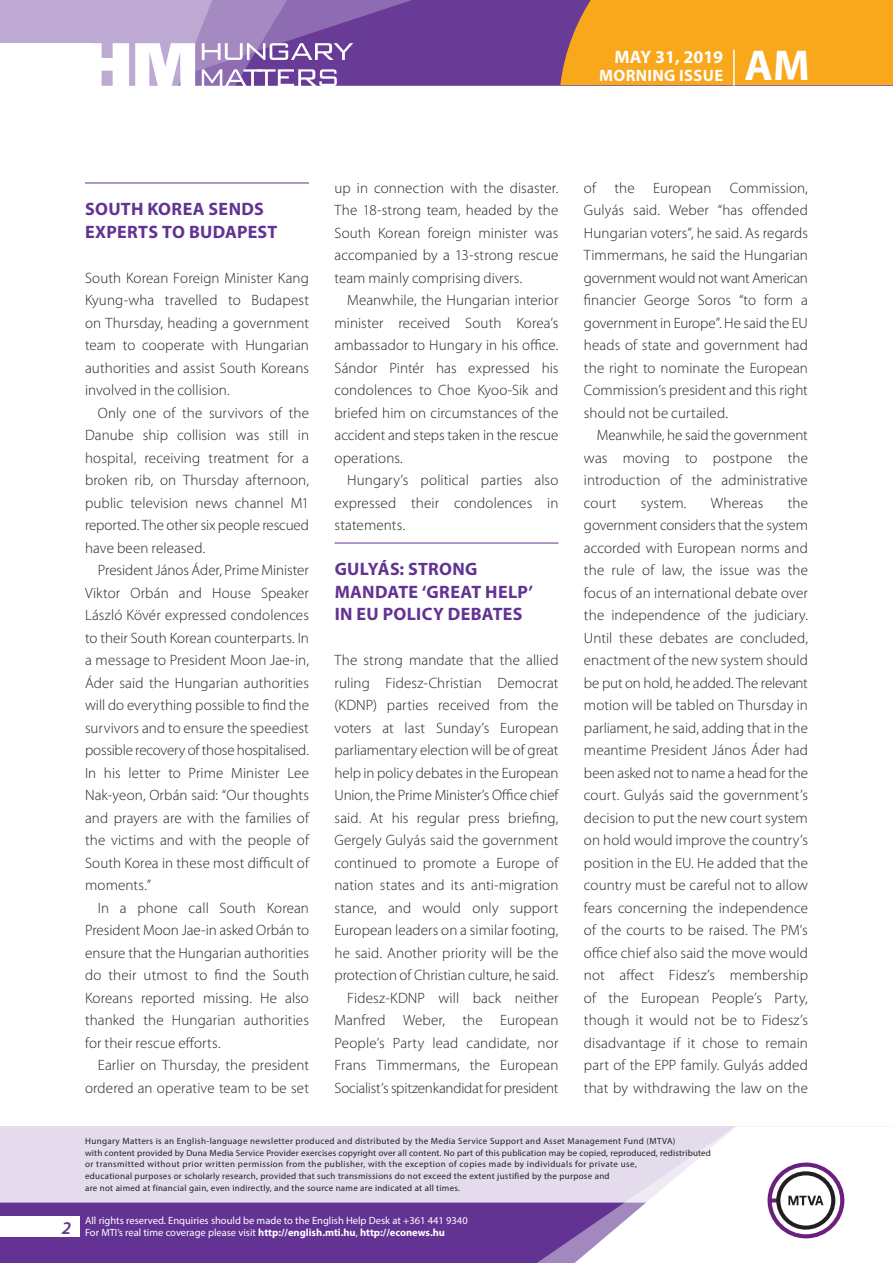
<style>
.page{position:relative;width:893px;height:1263px;background:#fff}
.page>*{position:absolute;margin:0;border:0;box-sizing:border-box;transform-origin:0 0}
.t1{font:700 43.35px "Myriad Pro";color:#fff}
.t2{font:700 18px/22.5px "Myriad Pro";letter-spacing:.015em;color:#623393}
.t3{font:700 18px "Myriad Pro";color:#fff}
.t4{font:italic 600 18px "Myriad Pro";color:#623393}
.t5{font:700 16.5px "Myriad Pro";letter-spacing:.02em;color:#fff}
.t6{font:300 15px/22.5px "Myriad Pro";letter-spacing:.005em;color:#231f20;text-align:justify}
.t7{font:10.5px/12px "Myriad Pro";color:#fff}
.t8{font:9px/12px "Myriad Pro";letter-spacing:.03em;color:#231f20}
.s1{font-weight:700}
</style>
<div class="page">
<div style="left:0;top:1126px;width:893px;height:137px;background:#e4dcec"></div>
<div style="left:0;top:1202px;width:506px;height:61px;background:#623393"></div>
<svg style="left:506px;top:1202px;width:69px;height:61px;background:#6b3e99"></svg>
<svg style="left:575px;top:1126px;width:318px;height:137px"></svg>
<div style="left:0;top:1216px;width:79px;height:20px;background:#fff"></div>
<div style="left:0;top:0;width:893px;height:85px;background:#683b97"></div>
<div style="left:560px;top:0;width:333px;height:85px;background:#f9a71b"></div>
<hr style="left:733px;top:49px;width:2px;height:37px;background:#fff">
<svg style="left:0;top:0;width:479px;height:86px"></svg>
<hr style="left:85px;top:183px;width:224px;height:1px;background:#623393">
<hr style="left:334px;top:543px;width:224px;height:1px;background:#623393">
<p class="t3" style="left:614px;top:45px;width:110px">May 31, 2019</p>
<p class="t5" style="left:599px;top:65px;width:125px">morning issue</p>
<h1 class="t1" style="left:745px;top:37px;width:67px">AM</h1>
<p class="t2" style="left:85px;top:197px;width:194px;text-indent:156px">DS<br>EXPERTS TO BUDAPEST</p>
<p class="t6" style="left:85px;top:266px;width:225px">South Korean Foreign Minister Kang Kyung-wha travelled to Budapest on Thursday, heading a government team to cooperate with Hungarian authorities and assist South Koreans involved in the collision.</p>
<p class="t6" style="left:85px;top:401px;width:225px;text-indent:13px">Only one of the survivors of the Danube ship collision was still in hospital, receiving treatment for a broken rib, on Thursday afternoon, public television news channel M1 reported. The other six people rescued have been released.</p>
<p class="t6" style="left:85px;top:559px;width:225px;text-indent:13px">President János Áder, Prime Minister Viktor Orbán and House Speaker László Kövér expressed condolences to their South Korean counterparts. In a message to President Moon Jae-in, Áder said the Hungarian authorities will do everything possible to find the survivors and to ensure the speediest possible recovery of those hospitalised.<br>In his letter to Prime Minister Lee Nak-yeon, Orbán said: “Our thoughts and prayers are with the families of the victims and with the people of South Korea in these most difficult of moments.”</p>
<p class="t6" style="left:85px;top:896px;width:225px;text-indent:13px">In a phone call South Korean President Moon Jae-in asked Orbán to ensure that the Hungarian authorities do their utmost to find the South Koreans reported missing. He also thanked the Hungarian authorities for their rescue efforts.</p>
<p class="t6" style="left:85px;top:1054px;width:225px;text-align:right">Earlier on Thursday, the president ordered an operative team to be set</p>
<p class="t2" style="left:85px;top:197px;width:13px">SOU</p>
<p class="t2" style="left:121px;top:197px;width:50px">TH KOREA</p>
<p class="t2" style="left:209px;top:197px;width:12px">SEN</p>
<p class="t6" style="left:334px;top:176px;width:225px">up in connection with the disaster.<br>The 18-strong team, headed by the South Korean foreign minister was accompanied by a 13-strong rescue team mainly comprising divers.</p>
<p class="t6" style="left:334px;top:289px;width:225px;text-indent:13px">Meanwhile, the Hungarian interior minister received South Korea’s ambassador to Hungary in his office.<br>Sándor Pintér has expressed his condolences to Choe Kyoo-Sik and briefed him on circumstances of the accident and steps taken in the rescue operations.</p>
<p class="t6" style="left:334px;top:469px;width:225px;text-indent:13px">Hungary’s political parties also expressed their condolences in statements.</p>
<p class="t2" style="left:335px;top:557px;width:107px">GU LYÁS: STRONG<br>MAN DATE ‘GREA</p>
<p class="t2" style="left:335px;top:580px;width:200px;text-indent:137px">T HELP’<br>IN EU POLICY DEBATES</p>
<p class="t6" style="left:334px;top:649px;width:225px;text-align:right">The strong mandate that the allied ruling Fidesz-Christian Democrat (KDNP) parties received from the voters at last Sunday’s European parliamentary election will be of great help in policy debates in the European Union, the Prime Minister’s Office chief said. At his regular press briefing, Gergely Gulyás said the government continued to promote a Europe of nation states and its anti-migration stance, and would only support European leaders on a similar footing, he said. Another priority will be the protection of Christian culture, he said.<br>Fidesz-KDNP will back neither Manfred Weber, the European People’s Party lead candidate, nor Frans Timmermans, the European Socialist’s spitzenkandidat for president</p>
<p class="t6" style="left:584px;top:176px;width:225px">of the European Commission, Gulyás said. Weber “has offended Hungarian voters”, he said. As regards Timmermans, he said the Hungarian government would not want American financier George Soros “to form a government in Europe”. He said the EU heads of state and government had the right to nominate the European Commission’s president and this right should not be curtailed.</p>
<p class="t6" style="left:584px;top:424px;width:225px;text-indent:13px">Meanwhile, he said the government was moving to postpone the introduction of the administrative court</p>
<p class="t6" style="left:584px;top:491px;width:225px;text-indent:204px">the government considers that the system accorded with European norms and the rule of law, the issue was the focus of an international debate over the independence of the judiciary.<br>Until these debates are concluded, enactment of the new system should be put on hold, he added. The relevant motion will be tabled on Thursday in parliament, he said, adding that in the meantime President János Áder had been asked not to name a head for the court. Gulyás said the government’s decision to put the new court system on hold would improve the country’s position in the EU. He added that the country must be careful not to allow fears concerning the independence of the courts to be raised. The PM’s office chief also said the move would not affect Fidesz’s membership of the European People’s Party, though it would not be to Fidesz’s disadvantage if it chose to remain part of the EPP family. Gulyás added that by withdrawing the law on the</p>
<p class="t6" style="left:641px;top:491px;width:47px">system.</p>
<p class="t6" style="left:711px;top:491px;width:54px">Whereas</p>
<p class="t4" style="left:62px;top:1217px;width:11px">2</p>
<p class="t8" style="left:85px;top:1134px;width:627px">Hungary Matters is an English-language newsletter produced and distributed by the Media Service Support and Asset Management Fund (MTVA)<br>with content provided by Duna Media Service Provider exercises copyright over all content. No part of this publication may be copied, reproduced, redistributed or transmitted without prior written permission from the publisher, with the exception of copies made by individuals for private use,<br>educational purposes or scholarly research, provided that such transmissions do not exceed the extent justified by the purpose and<br>are not aimed at financial gain, even indirectly, and the source name are indicated at all times.</p>
<p class="t7" style="left:85px;top:1214px;width:384px">All rights reserved. Enquiries should be made to the English Help Desk at +361 441 9340<br>For MTI’s real time coverage please visit <span class="s1">http://english.mti.hu</span>, <span class="s1">http://econews.hu</span></p>
</div>
